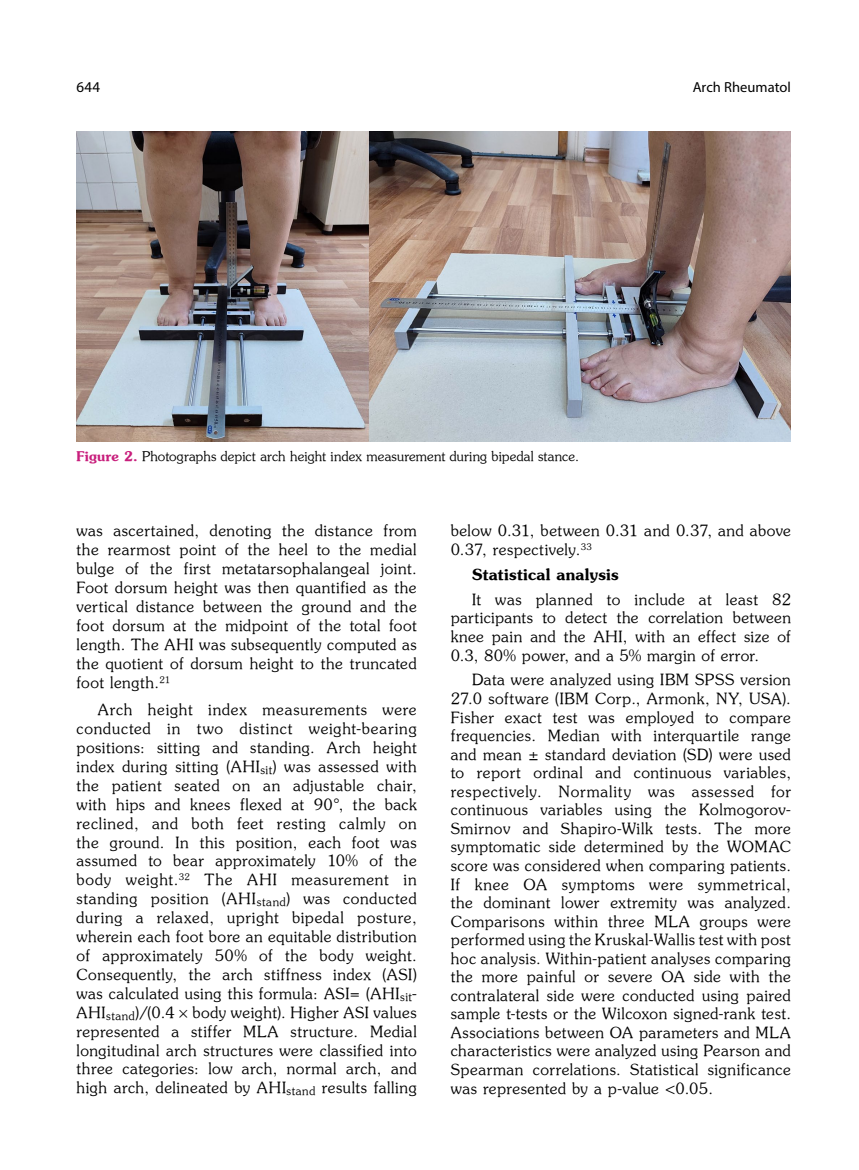
<style>
.page{position:relative;width:859px;height:1170px;background:#fff}
.page>*{position:absolute;margin:0;border:0;box-sizing:border-box;transform-origin:0 0}
.t1{font:15.45px/18.9px "Souvenir Turk";letter-spacing:.03em;color:#000;text-align:justify}
.t2{font:15.45px "Souvenir Turk B";letter-spacing:.015em;color:#000}
.t3{font:15px "Myriad Pro";color:#000}
.t4{font:14.55px "Myriad Pro";color:#000}
.t5{font:13.35px "Souvenir Turk";letter-spacing:.01em;color:#000}
.s1{font-family:"Souvenir Turk B";color:#c81e7c}
</style>
<div class="page">
<img style="left:77px;top:132px;width:714px;height:309px">
<p class="t3" style="left:77px;top:78px;width:25px">644</p>
<p class="t4" style="left:693px;top:78px;width:100px">Arch Rheumatol</p>
<p class="t5" style="left:77px;top:447px;width:504px"><span class="s1">Figure 2.</span> Photographs depict arch height index measurement during bipedal stance.</p>
<p class="t1" style="left:77px;top:521px;width:342px">was ascertained, denoting the distance from the rearmost point of the heel to the medial bulge of the first metatarsophalangeal joint.<br>Foot dorsum height was then quantified as the vertical distance between the ground and the foot dorsum at the midpoint of the total foot length. The AHI was subsequently computed as the quotient of dorsum height to the truncated foot length.<sup>21</sup></p>
<p class="t1" style="left:77px;top:699px;width:342px;text-indent:21px">Arch height index measurements were conducted in two distinct weight-bearing positions: sitting and standing. Arch height index during sitting (AHI<sub>sit</sub>) was assessed with the patient seated on an adjustable chair, with hips and knees flexed at 90°, the back reclined, and both feet resting calmly on the ground. In this position, each foot was assumed to bear approximately 10% of the body weight.<sup>32</sup> The AHI measurement in standing position (AHI<sub>stand</sub>) was conducted during a relaxed, upright bipedal posture, wherein each foot bore an equitable distribution of approximately 50% of the body weight.<br>Consequently, the arch stiffness index (ASI) was calculated using this formula: ASI= (AHI<sub>sit</sub>-AHI<sub>stand</sub>)/(0.4 body weight). Higher ASI values represented a stiffer MLA structure. Medial longitudinal arch structures were classified into three categories: low arch, normal arch, and high arch, delineated by AHI<sub>stand</sub> results falling</p>
<p class="t1" style="left:451px;top:521px;width:342px">below 0.31, between 0.31 and 0.37, and above<br>0.37, respectively.<sup>33</sup></p>
<p class="t2" style="left:472px;top:564px;width:148px">Statistical analysis</p>
<p class="t1" style="left:451px;top:589px;width:342px;text-indent:21px">It was planned to include at least 82 participants to detect the correlation between knee pain and the AHI, with an effect size of 0.3, 80% power, and a 5% margin of error.</p>
<p class="t1" style="left:451px;top:670px;width:342px;text-indent:21px">Data were analyzed using IBM SPSS version 27.0 software (IBM Corp., Armonk, NY, USA).<br>Fisher exact test was employed to compare frequencies. Median with interquartile range and mean ± standard deviation (SD) were used to report ordinal and continuous variables, respectively. Normality was assessed for continuous variables using the Kolmogorov-Smirnov and Shapiro-Wilk tests. The more symptomatic side determined by the WOMAC score was considered when comparing patients.<br>If knee OA symptoms were symmetrical, the dominant lower extremity was analyzed.<br>Comparisons within three MLA groups were performed using the Kruskal-Wallis test with post hoc analysis. Within-patient analyses comparing the more painful or severe OA side with the contralateral side were conducted using paired sample t-tests or the Wilcoxon signed-rank test.<br>Associations between OA parameters and MLA characteristics were analyzed using Pearson and Spearman correlations. Statistical significance was represented by a p-value &lt;0.05.</p>
</div>
